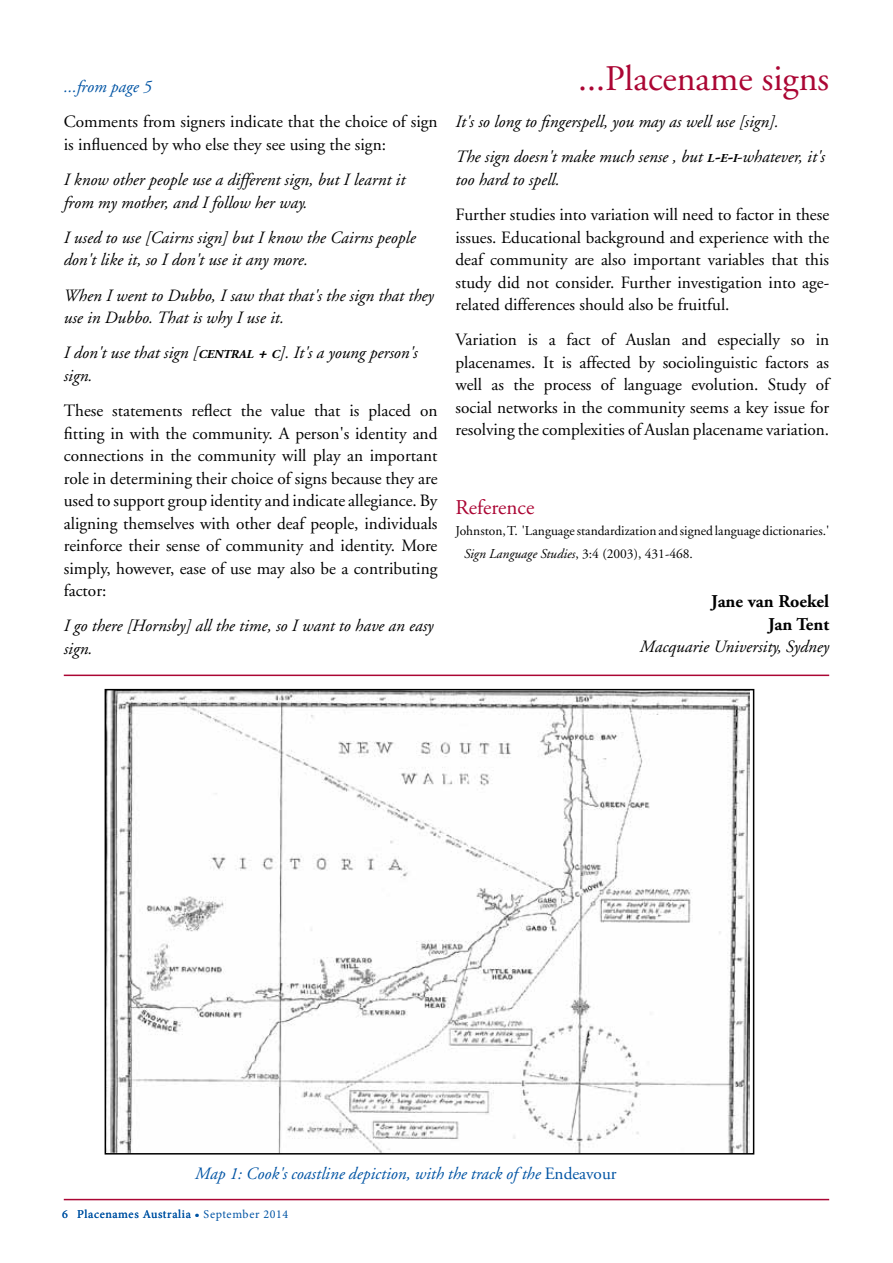
<style>
.page{position:relative;width:893px;height:1263px;background:#fff}
.page>*{position:absolute;margin:0;border:0;box-sizing:border-box;transform-origin:0 0}
.t1{font:36px "Adobe Garamond";color:#ab0634}
.t2{font:21px "Adobe Garamond";color:#ab0634}
.t3{font:700 18px/22.5px "Adobe Garamond";color:#000;text-align:right}
.t4{font:17.25px/22.5px "Adobe Garamond";color:#000;text-align:justify}
.t5{font:italic 17.25px/22.5px "Adobe Garamond";color:#000}
.t6{font:italic 17.25px "Adobe Garamond";color:#0054a4}
.t7{font:13.5px/22.5px "Adobe Garamond";color:#000}
.t8{font:12px "Minion Pro";letter-spacing:.05em;color:#0054a4}
.s1{font-weight:700;font-size:12.15px}
.s2{font-weight:700}
.s3{font-style:italic}
.s4{font-style:normal}
</style>
<div class="page">
<hr style="left:64px;top:1199px;width:765px;height:1px;background:#ab0634">
<hr style="left:64px;top:674px;width:765px;height:2px;background:#ab0634">
<img style="left:108px;top:692px;width:642px;height:459px">
<div style="left:105px;top:689px;width:649px;height:465px;border:2px solid #000"></div>
<p class="t6" style="left:64px;top:78px;width:89px">...from page 5</p>
<p class="t4" style="left:64px;top:111px;width:375px">Comments from signers indicate that the choice of sign is influenced by who else they see using the sign:</p>
<p class="t5" style="left:64px;top:169px;width:343px">I know other people use a different sign, but I learnt it from my mother, and I follow her way.</p>
<p class="t5" style="left:64px;top:227px;width:354px">I used to use [Cairns sign] but I know the Cairns people don't like it, so I don't use it any more.</p>
<p class="t5" style="left:64px;top:285px;width:372px">When I went to Dubbo, I saw that that's the sign that they use in Dubbo. That is why I use it.</p>
<p class="t5" style="left:64px;top:342px;width:355px">I don't use that sign [<span class="s1">CENTRAL</span> <span class="s2">+</span><span class="s1">C</span>]. It's a young person's sign.</p>
<p class="t4" style="left:64px;top:400px;width:375px">These statements reflect the value that is placed on fitting in with the community. A person's identity and connections in the community will play an important role in determining their choice of signs because they are used to support group identity and indicate allegiance. By aligning themselves with other deaf people, individuals reinforce their sense of community and identity. More simply, however, ease of use may also be a contributing factor:</p>
<p class="t5" style="left:64px;top:615px;width:371px">I go there [Hornsby] all the time, so I want to have an easy sign.</p>
<h1 class="t1" style="left:578px;top:59px;width:253px">...Placename signs</h1>
<p class="t5" style="left:455px;top:105px;width:371px;line-height:35.2px">It's so long to fingerspell, you may as well use [sign].<br>The sign doesn't make much sense , but <span class="s1">L</span><span class="s2">-</span><span class="s1">E</span><span class="s2">-</span><span class="s1">I</span>-whatever, it's</p>
<p class="t5" style="left:455px;top:169px;width:106px">too hard to spell.</p>
<p class="t4" style="left:455px;top:204px;width:375px">Further studies into variation will need to factor in these issues. Educational background and experience with the deaf community are also important variables that this study did not consider. Further investigation into age&shy;related differences should also be fruitful.</p>
<p class="t4" style="left:455px;top:329px;width:375px">Variation is a fact of Auslan and especially so in placenames. It is affected by sociolinguistic factors as well as the process of language evolution. Study of social networks in the community seems a key issue for resolving the complexities of Auslan placename variation.</p>
<p class="t2" style="left:455px;top:497px;width:80px">Reference</p>
<p class="t7" style="left:464px;top:520px;width:367px;text-indent:-9px">Johnston, T. 'Language standardization and signed language dictionaries.'<br><span class="s3">Sign Language Studies</span>, 3:4 (2003), 431-468.</p>
<p class="t3" style="left:711px;top:590px;width:119px">Jane van Roekel<br>Jan Tent</p>
<p class="t5" style="left:640px;top:636px;width:191px">Macquarie University, Sydney</p>
<p class="t6" style="left:195px;top:1164px;width:423px">Map 1: Cook's coastline depiction, with the track of the <span class="s4">Endeavour</span></p>
<p class="t8" style="left:62px;top:1206px;width:228px">6 Placenames Australia • September 2014</p>
</div>
